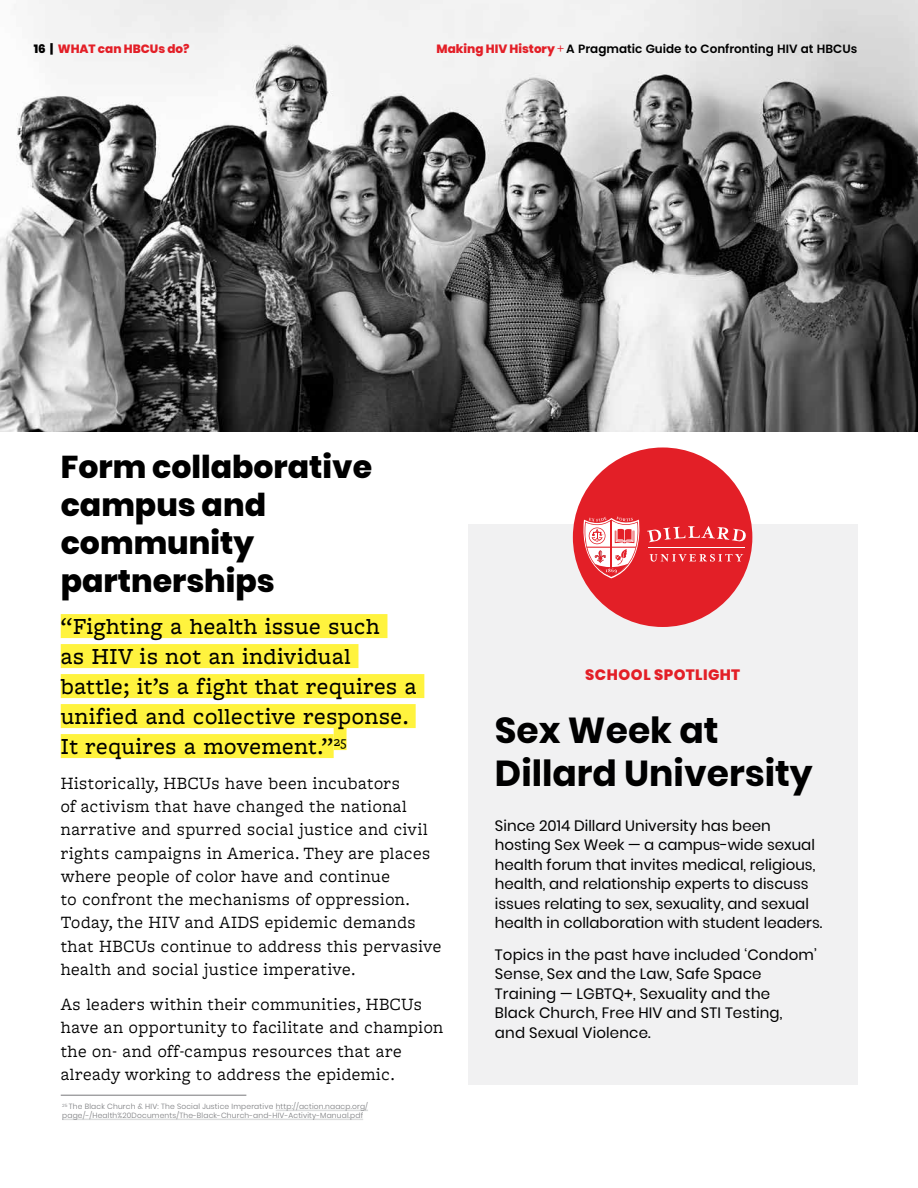
<style>
.page{position:relative;width:918px;height:1188px;background:#fff}
.page>*{position:absolute;margin:0;border:0;box-sizing:border-box;transform-origin:0 0}
.t1{font:700 36px/43.2px "Poppins";color:#000}
.t2{font:800 31.5px/37.8px "Poppins";color:#000}
.t3{font:500 24px/30px "Freight Macro Pro";letter-spacing:.025em;color:#000}
.t4{font:18px/23.2px "Freight Macro Pro";letter-spacing:.025em;color:#000}
.t5{font:15px/19.5px "Poppins";color:#000}
.t6{font:800 15px "Poppins";letter-spacing:.025em;color:#e31f27}
.t7{font:600 12px "Poppins";color:#000}
.t8{font:800 12px "Poppins";color:#e31f27}
.t9{font:300 7.5px/9px "Poppins";letter-spacing:.025em;color:#77787b}
.s1{color:#000}
.s2{font-weight:800;color:#e31f27}
.s3{font-weight:300;color:#e31f27}
</style>
<div class="page">
<img style="left:0;top:0;width:918px;height:432px">
<div style="left:468px;top:525px;width:389px;height:560px;background:#f1f1f2"></div>
<hr style="left:276px;top:1110px;width:92px;height:1px;background:#dcddde">
<hr style="left:62px;top:1119px;width:301px;height:1px;background:#dcddde">
<hr style="left:61px;top:1095px;width:185px;height:1px;background:#77787b">
<div style="left:573px;top:447px;width:179px;height:180px;background:#e31f27;border-radius:50%"></div>
<svg style="left:579px;top:517px;width:167px;height:61px"></svg>
<div style="left:61px;top:614px;width:326px;height:24px;background:#fff33e"></div>
<div style="left:61px;top:644px;width:297px;height:24px;background:#fff33e"></div>
<div style="left:61px;top:674px;width:363px;height:24px;background:#fff33e"></div>
<div style="left:61px;top:704px;width:355px;height:24px;background:#fff33e"></div>
<div style="left:61px;top:734px;width:273px;height:24px;background:#fff33e"></div>
<div style="left:334px;top:726px;width:13px;height:24px;background:#fff33e"></div>
<p class="t8" style="left:34px;top:42px;width:157px"><span class="s1">16 |</span> WHAT can HBCUs do?</p>
<p class="t7" style="left:437px;top:42px;width:422px"><span class="s2">Making HIV History</span> <span class="s3">+</span> A Pragmatic Guide to Confronting HIV at HBCUs</p>
<h2 class="t2" style="left:61px;top:448px;width:313px">Form collaborative campus and community partnerships</h2>
<h3 class="t3" style="left:61px;top:610px;width:357px">“Fighting a health issue such<br>as HIV is not an individual battle; it’s a fight that requires a unified and collective response.<br>It requires a movement.”<sup>25</sup></h3>
<p class="t4" style="left:61px;top:771px;width:382px">Historically, HBCUs have been incubators<br>of activism that have changed the national narrative and spurred social justice and civil rights campaigns in America. They are places where people of color have and continue<br>to confront the mechanisms of oppression.<br>Today, the HIV and AIDS epidemic demands that HBCUs continue to address this pervasive health and social justice imperative.</p>
<p class="t4" style="left:61px;top:992px;width:384px">As leaders within their communities, HBCUs have an opportunity to facilitate and champion the on- and off-campus resources that are already working to address the epidemic.</p>
<p class="t9" style="left:62px;top:1102px;width:307px"><sup>25</sup> The Black Church &amp; HIV: The Social Justice Imperative http://action.naacp.org/ page/-/Health%20Documents/The-Black-Church-and-HIV-Activity-Manual.pdf</p>
<p class="t6" style="left:585px;top:666px;width:157px">SCHOOL SPOTLIGHT</p>
<h1 class="t1" style="left:495px;top:709px;width:319px">Sex Week at<br>Dillard University</h1>
<p class="t5" style="left:495px;top:816px;width:329px">Since 2014 Dillard University has been hosting Sex Week — a campus-wide sexual health forum that invites medical, religious, health, and relationship experts to discuss issues relating to sex, sexuality, and sexual health in collaboration with student leaders.</p>
<p class="t5" style="left:495px;top:945px;width:323px">Topics in the past have included ‘Condom’ Sense, Sex and the Law, Safe Space Training — LGBTQ+, Sexuality and the<br>Black Church, Free HIV and STI Testing,<br>and Sexual Violence.</p>
</div>
